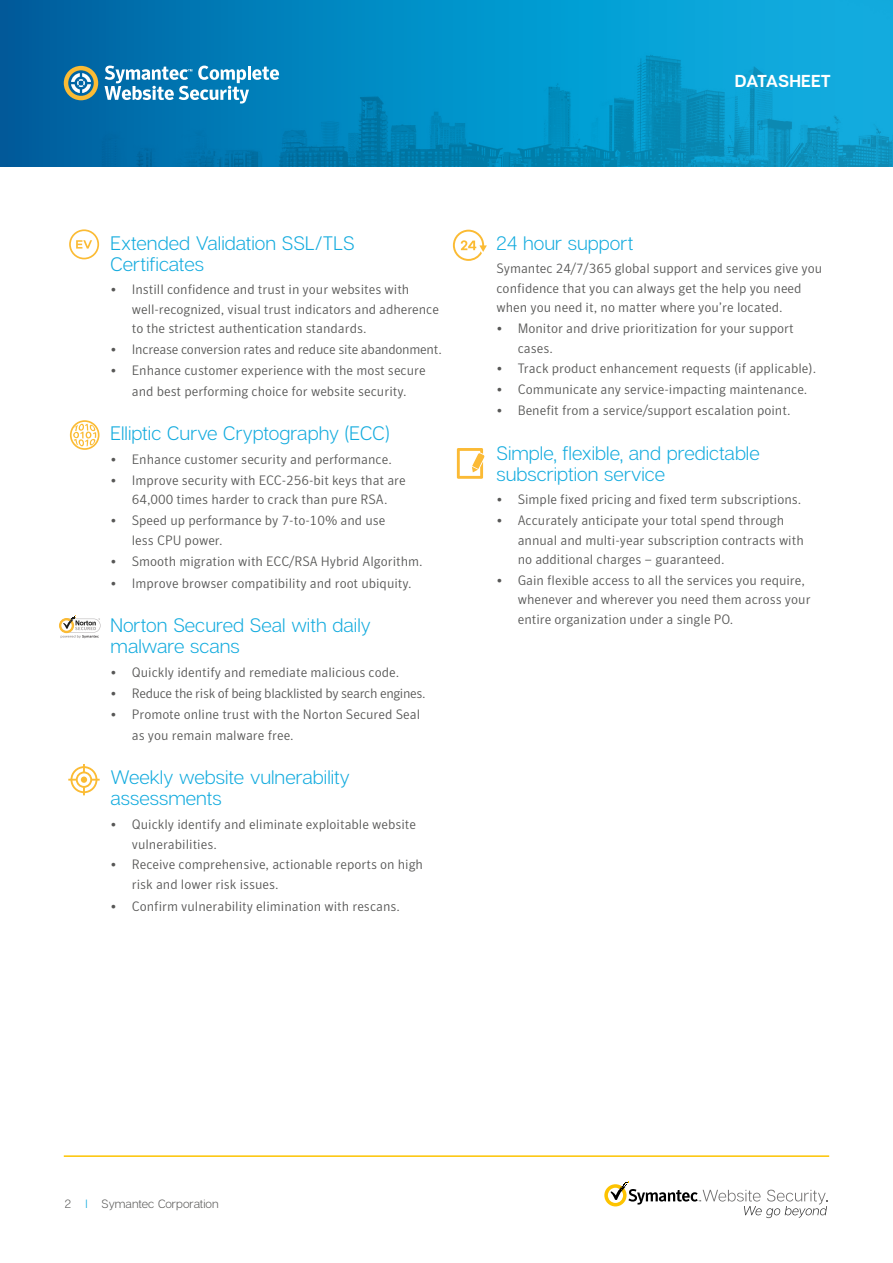
<style>
.page{position:relative;width:893px;height:1263px;background:#fff}
.page>*{position:absolute;margin:0;border:0;box-sizing:border-box;transform-origin:0 0}
.t1{font:19.5px/21px "Articulat CF Text";color:#13abde}
.t2{font:700 17.25px "Articulat CF";color:#fff}
.t3{font:300 13.5px/19.5px "Symantec Sans";color:#575756}
.t4{font:300 13.5px "Symantec Sans";letter-spacing:-.02em;color:#575756}
.t5{font:300 13.5px "Symantec Sans";letter-spacing:-.025em;color:#575756}
.t6{font:12px "Articulat CF Text";color:#575756}
.s1{color:#13abde}
</style>
<div class="page">
<div style="left:70px;top:766px;width:27px;height:27px;border:2px solid #fbbb34;border-radius:50%"></div>
<div style="left:81px;top:776px;width:6px;height:7px;background:#fbbb34;border-radius:50%"></div>
<div style="left:76px;top:771px;width:16px;height:17px;border:2px solid #fbbb34;border-radius:50%"></div>
<svg style="left:92px;top:779px;width:8px;height:2px"></svg>
<svg style="left:83px;top:787px;width:2px;height:8px"></svg>
<svg style="left:68px;top:779px;width:8px;height:2px"></svg>
<svg style="left:83px;top:764px;width:2px;height:8px"></svg>
<svg style="left:453px;top:230px;width:34px;height:31px"></svg>
<div style="left:69px;top:229px;width:30px;height:30px;border:2px solid #fbbb34;border-radius:50%"></div>
<svg style="left:76px;top:240px;width:16px;height:9px"></svg>
<svg style="left:73px;top:423px;width:23px;height:24px"></svg>
<div style="left:70px;top:420px;width:30px;height:30px;border:2px solid #fbbb34;border-radius:50%"></div>
<svg style="left:59px;top:616px;width:42px;height:22px"></svg>
<svg style="left:457px;top:448px;width:27px;height:31px"></svg>
<img style="left:0;top:0;width:893px;height:166px">
<svg style="left:105px;top:66px;width:174px;height:38px"></svg>
<svg style="left:64px;top:66px;width:34px;height:34px"></svg>
<hr style="left:64px;top:1155px;width:765px;height:2px;background:#fdc300">
<svg style="left:604px;top:1181px;width:223px;height:37px"></svg>
<p class="t2" style="left:735px;top:71px;width:98px">DATASHEET</p>
<h1 class="t1" style="left:111px;top:233px;width:246px">Extended Validation SSL/TLS<br>Certificates</h1>
<p class="t3" style="left:132px;top:280px;width:309px;text-indent:-21px">• Instill confidence and trust in your websites with well-recognized, visual trust indicators and adherence to the strictest authentication standards.</p>
<p class="t4" style="left:111px;top:341px;width:333px">• Increase conversion rates and reduce site abandonment.</p>
<p class="t3" style="left:111px;top:360px;width:317px;line-height:21px;text-align:center">• Enhance customer experience with the most secure and best performing choice for website security.</p>
<h1 class="t1" style="left:111px;top:424px;width:280px">Elliptic Curve Cryptography (ECC)</h1>
<p class="t3" style="left:111px;top:450px;width:283px">• Enhance customer security and performance.</p>
<p class="t3" style="left:111px;top:470px;width:297px;text-align:center">• Improve security with ECC-256-bit keys that are<br>64,000 times harder to crack than pure RSA.</p>
<p class="t3" style="left:132px;top:511px;width:255px;text-indent:-21px">• Speed up performance by 7-to-10% and use less CPU power.</p>
<p class="t3" style="left:111px;top:551px;width:314px">• Smooth migration with ECC/RSA Hybrid Algorithm.</p>
<p class="t3" style="left:111px;top:573px;width:303px">• Improve browser compatibility and root ubiquity.</p>
<h1 class="t1" style="left:111px;top:616px;width:262px">Norton Secured Seal with daily malware scans</h1>
<p class="t3" style="left:111px;top:663px;width:290px">• Quickly identify and remediate malicious code.</p>
<p class="t5" style="left:111px;top:685px;width:317px">• Reduce the risk of being blacklisted by search engines.</p>
<p class="t3" style="left:132px;top:703px;width:290px;line-height:21px;text-indent:-21px">• Promote online trust with the Norton Secured Seal as you remain malware free.</p>
<h1 class="t1" style="left:111px;top:767px;width:241px">Weekly website vulnerability assessments</h1>
<p class="t3" style="left:132px;top:814px;width:286px;text-indent:-21px">• Quickly identify and eliminate exploitable website vulnerabilities.</p>
<p class="t3" style="left:132px;top:855px;width:293px;text-indent:-21px">• Receive comprehensive, actionable reports on high risk and lower risk issues.</p>
<p class="t3" style="left:111px;top:896px;width:291px">• Confirm vulnerability elimination with rescans.</p>
<h1 class="t1" style="left:496px;top:233px;width:138px">24 hour support</h1>
<p class="t3" style="left:496px;top:259px;width:327px">Symantec 24/7/365 global support and services give you confidence that you can always get the help you need when you need it, no matter where you’re located.</p>
<p class="t3" style="left:518px;top:319px;width:277px;text-indent:-21px">• Monitor and drive prioritization for your support cases.</p>
<p class="t3" style="left:496px;top:359px;width:321px">• Track product enhancement requests (if applicable).</p>
<p class="t3" style="left:496px;top:380px;width:313px">• Communicate any service-impacting maintenance.</p>
<p class="t3" style="left:496px;top:400px;width:296px">• Benefit from a service/support escalation point.</p>
<h1 class="t1" style="left:496px;top:443px;width:265px">Simple, flexible, and predictable subscription service</h1>
<p class="t3" style="left:496px;top:490px;width:306px">• Simple fixed pricing and fixed term subscriptions.</p>
<p class="t3" style="left:518px;top:510px;width:288px;text-indent:-21px">• Accurately anticipate your total spend through annual and multi-year subscription contracts with no additional charges – guaranteed.</p>
<p class="t3" style="left:518px;top:570px;width:294px;text-indent:-21px">• Gain flexible access to all the services you require, whenever and wherever you need them across your entire organization under a single PO.</p>
<p class="t6" style="left:65px;top:1196px;width:155px">2 <span class="s1">I</span> Symantec Corporation</p>
</div>
